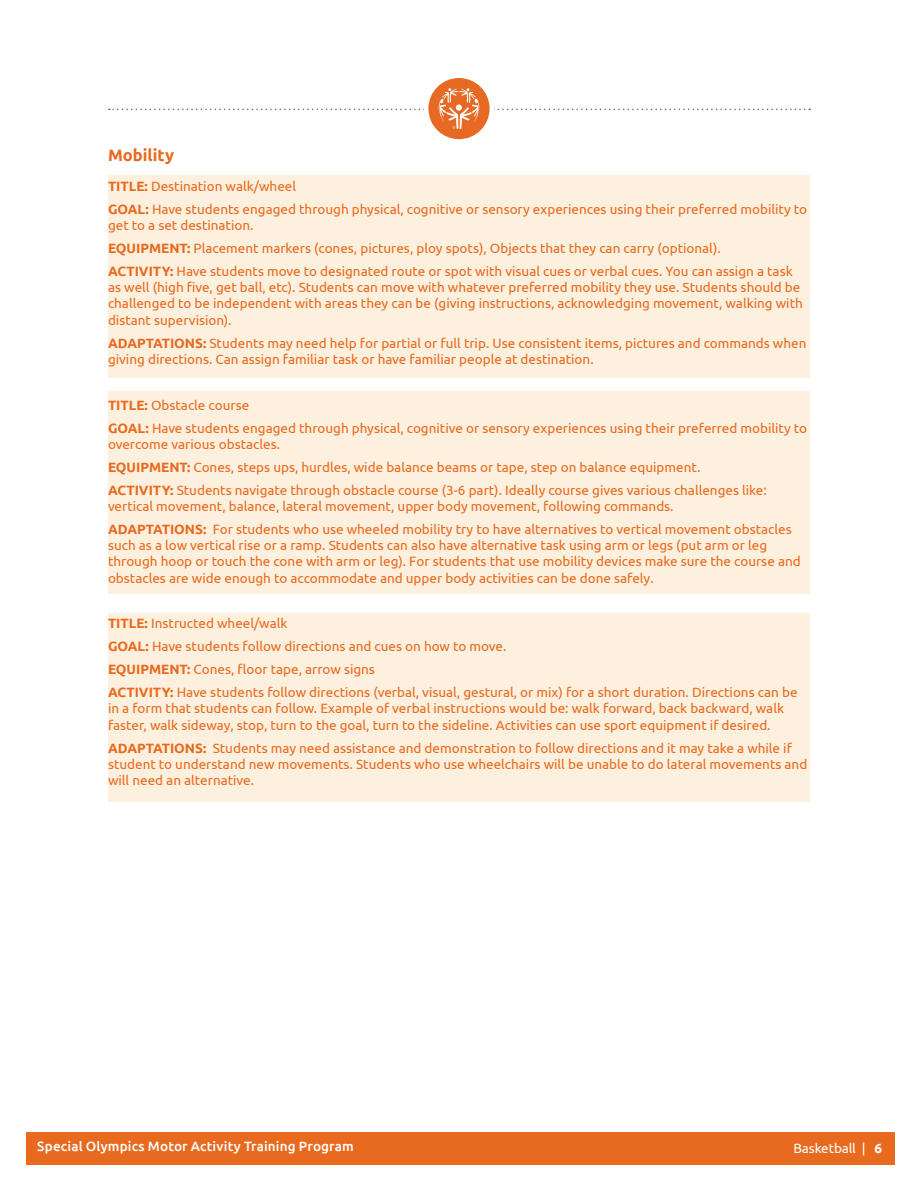
<style>
.page{position:relative;width:918px;height:1188px;background:#fff}
.page>*{position:absolute;margin:0;border:0;box-sizing:border-box;transform-origin:0 0}
.t1{font:700 16.5px "Ubuntu";color:#e86a1f}
.t2{font:13.5px/23px "Ubuntu";color:#e86a1f}
.t3{font:13.5px "Ubuntu";letter-spacing:.02em;color:#fff}
.t4{font:13.5px "Ubuntu";letter-spacing:-.01em;color:#fff}
.t5{font:500 13.5px "Ubuntu";letter-spacing:.015em;color:#fff}
.s1{font-weight:700}
</style>
<div class="page">
<div style="left:108px;top:613px;width:702px;height:189px;background:#fef0de"></div>
<div style="left:108px;top:392px;width:702px;height:202px;background:#fef0de"></div>
<div style="left:108px;top:176px;width:702px;height:202px;background:#fef0de"></div>
<div style="left:26px;top:1132px;width:868px;height:32px;background:#e86a1f"></div>
<svg style="left:426px;top:76px;width:66px;height:65px"></svg>
<div style="left:424px;top:73px;width:70px;height:71px;border:4px solid #fff;border-radius:50%"></div>
<svg style="left:109px;top:88px;width:701px;height:41px"></svg>
<p class="t1" style="left:108px;top:145px;width:68px">Mobility</p>
<p class="t2" style="left:108px;top:174px;width:701px"><span class="s1">TITLE:</span> Destination walk/wheel<br><span class="s1">GOAL:</span> Have students engaged through physical, cognitive or sensory experiences using their preferred mobility to</p>
<p class="t2" style="left:108px;top:213px;width:686px">get to a set destination.<br><span class="s1">EQUIPMENT:</span> Placement markers (cones, pictures, ploy spots), Objects that they can carry (optional).<br><span class="s1">ACTIVITY:</span> Have students move to designated route or spot with visual cues or verbal cues. You can assign a task</p>
<p class="t2" style="left:108px;top:279px;width:696px;line-height:16.2px">as well (high five, get ball, etc). Students can move with whatever preferred mobility they use. Students should be challenged to be independent with areas they can be (giving instructions, acknowledging movement, walking with distant supervision).</p>
<p class="t2" style="left:108px;top:334px;width:700px;line-height:16.2px"><span class="s1">ADAPTATIONS:</span> Students may need help for partial or full trip. Use consistent items, pictures and commands when giving directions. Can assign familiar task or have familiar people at destination.</p>
<p class="t2" style="left:108px;top:393px;width:701px"><span class="s1">TITLE:</span> Obstacle course<br><span class="s1">GOAL:</span> Have students engaged through physical, cognitive or sensory experiences using their preferred mobility to</p>
<p class="t2" style="left:108px;top:432px;width:660px">overcome various obstacles.<br><span class="s1">EQUIPMENT:</span> Cones, steps ups, hurdles, wide balance beams or tape, step on balance equipment.<br><span class="s1">ACTIVITY:</span> Students navigate through obstacle course (3-6 part). Ideally course gives various challenges like:</p>
<p class="t2" style="left:108px;top:494px;width:685px">vertical movement, balance, lateral movement, upper body movement, following commands.<br><span class="s1">ADAPTATIONS:</span> For students who use wheeled mobility try to have alternatives to vertical movement obstacles</p>
<p class="t2" style="left:108px;top:537px;width:694px;line-height:16.2px">such as a low vertical rise or a ramp. Students can also have alternative task using arm or legs (put arm or leg through hoop or touch the cone with arm or leg). For students that use mobility devices make sure the course and obstacles are wide enough to accommodate and upper body activities can be done safely.</p>
<p class="t2" style="left:108px;top:612px;width:691px"><span class="s1">TITLE:</span> Instructed wheel/walk<br><span class="s1">GOAL:</span> Have students follow directions and cues on how to move.<br><span class="s1">EQUIPMENT:</span> Cones, floor tape, arrow signs<br><span class="s1">ACTIVITY:</span> Have students follow directions (verbal, visual, gestural, or mix) for a short duration. Directions can be</p>
<p class="t2" style="left:108px;top:700px;width:678px;line-height:16.2px">in a form that students can follow. Example of verbal instructions would be: walk forward, back backward, walk faster, walk sideway, stop, turn to the goal, turn to the sideline. Activities can use sport equipment if desired.</p>
<p class="t2" style="left:108px;top:739px;width:701px;line-height:16.2px"><span class="s1">ADAPTATIONS:</span> Students may need assistance and demonstration to follow directions and it may take a while if student to understand new movements. Students who use wheelchairs will be unable to do lateral movements and will need an alternative.</p>
<p class="t5" style="left:37px;top:1137px;width:65px">Special l</p>
<p class="t3" style="left:39px;top:1138px;width:317px">Special Olympics Motor Activity Training Program</p>
<p class="t4" style="left:793px;top:1140px;width:90px">Basketball | <span class="s1">6</span></p>
</div>
